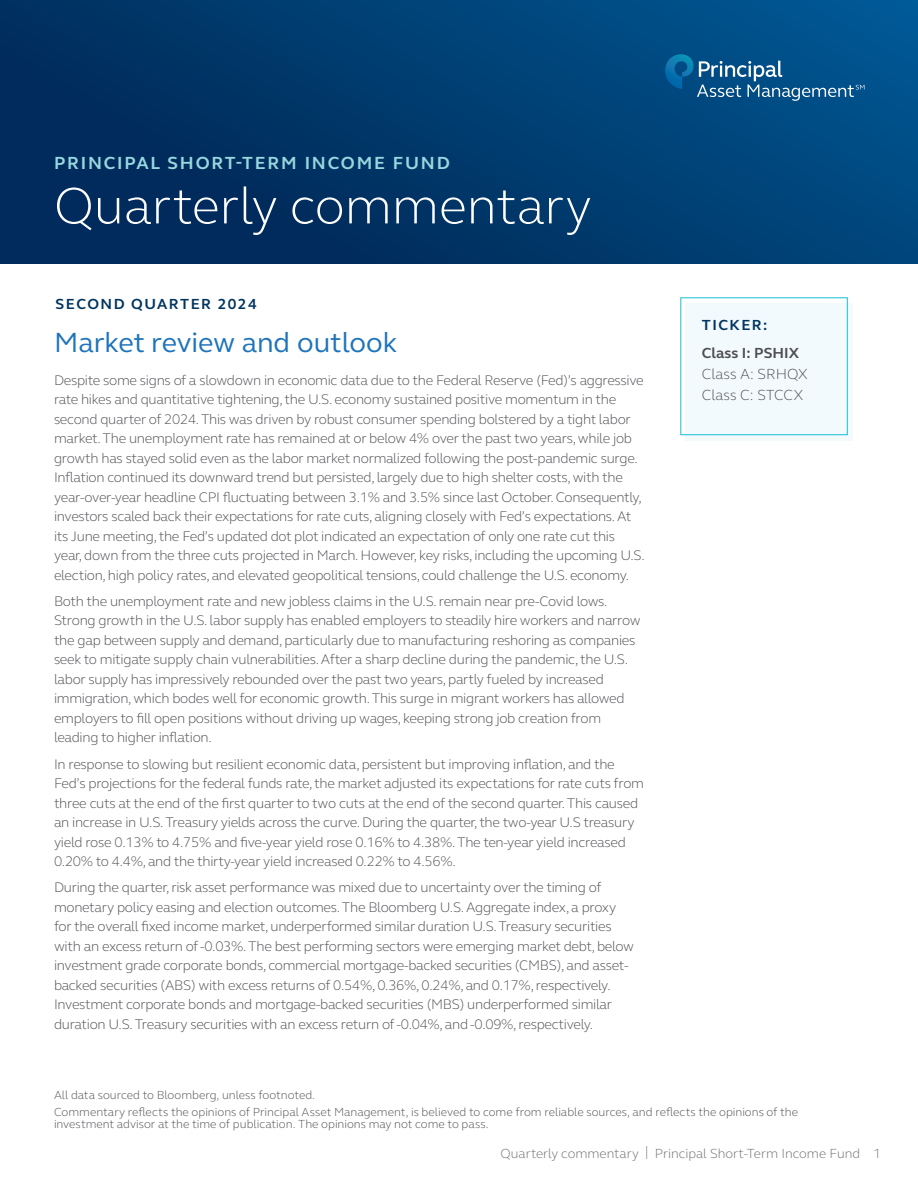
<style>
.page{position:relative;width:918px;height:1188px;background:#fff}
.page>*{position:absolute;margin:0;border:0;box-sizing:border-box;transform-origin:0 0}
.t1{font:300 52.5px "FS Elliot Pro";color:#fff}
.t2{font:28.5px "FS Elliot Pro";color:#1e74bb}
.t3{font:700 18px "FS Elliot Pro";letter-spacing:.1em;color:#98d7de}
.Ticker_Symbols{font:300 15px/21px "FS Elliot Pro";color:#4d4e53}
.t4{font:700 15px "FS Elliot Pro";letter-spacing:.1em;color:#003560}
.t5{font:300 14.25px/19.5px "FS Elliot Pro";letter-spacing:-.02em;color:#4d4e53}
.t6{font:300 13.5px "FS Elliot Pro";color:#6f6c70}
.Disclosure_8pt{font:300 12px/12px "FS Elliot Pro";color:#4d4e53}
.s1{font-weight:700}
</style>
<div class="page">
<div style="left:0;top:0;width:918px;height:264px;background:linear-gradient(to right,#002858,#004f87)"></div>
<div style="left:685px;top:303px;width:168px;height:138px;background:#f3fafe"></div>
<div style="left:680px;top:297px;width:168px;height:138px;border:1px solid #18bdd4"></div>
<svg style="left:665px;top:54px;width:199px;height:47px;background:#1b6396"></svg>
<p class="t3" style="left:54px;top:151px;width:397px">PRINCIPAL SHORT-TERM INCOME FUND</p>
<p class="t1" style="left:54px;top:170px;width:539px">Quarterly commentary</p>
<p class="t4" style="left:56px;top:294px;width:203px">SECOND QUARTER 2024</p>
<p class="t2" style="left:54px;top:323px;width:345px">Market review and outlook</p>
<p class="t5" style="left:54px;top:370px;width:592px">Despite some signs of a slowdown in economic data due to the Federal Reserve (Fed)’s aggressive rate hikes and quantitative tightening, the U.S. economy sustained positive momentum in the second quarter of 2024. This was driven by robust consumer spending bolstered by a tight labor market. The unemployment rate has remained at or below 4% over the past two years, while job growth has stayed solid even as the labor market normalized following the post-pandemic surge.<br>Inflation continued its downward trend but persisted, largely due to high shelter costs, with the year-over-year headline CPI fluctuating between 3.1% and 3.5% since last October. Consequently, investors scaled back their expectations for rate cuts, aligning closely with Fed’s expectations. At its June meeting, the Fed’s updated dot plot indicated an expectation of only one rate cut this year, down from the three cuts projected in March. However, key risks, including the upcoming U.S. election, high policy rates, and elevated geopolitical tensions, could challenge the U.S. economy.</p>
<p class="t5" style="left:54px;top:591px;width:588px">Both the unemployment rate and new jobless claims in the U.S. remain near pre-Covid lows.<br>Strong growth in the U.S. labor supply has enabled employers to steadily hire workers and narrow the gap between supply and demand, particularly due to manufacturing reshoring as companies seek to mitigate supply chain vulnerabilities. After a sharp decline during the pandemic, the U.S. labor supply has impressively rebounded over the past two years, partly fueled by increased immigration, which bodes well for economic growth. This surge in migrant workers has allowed employers to fill open positions without driving up wages, keeping strong job creation from leading to higher inflation.</p>
<p class="t5" style="left:54px;top:754px;width:591px">In response to slowing but resilient economic data, persistent but improving inflation, and the Fed’s projections for the federal funds rate, the market adjusted its expectations for rate cuts from three cuts at the end of the first quarter to two cuts at the end of the second quarter. This caused an increase in U.S. Treasury yields across the curve. During the quarter, the two-year U.S treasury yield rose 0.13% to 4.75% and five-year yield rose 0.16% to 4.38%. The ten-year yield increased 0.20% to 4.4%, and the thirty-year yield increased 0.22% to 4.56%.</p>
<p class="t5" style="left:54px;top:877px;width:582px">During the quarter, risk asset performance was mixed due to uncertainty over the timing of monetary policy easing and election outcomes. The Bloomberg U.S. Aggregate index, a proxy for the overall fixed income market, underperformed similar duration U.S. Treasury securities with an excess return of -0.03%. The best performing sectors were emerging market debt, below investment grade corporate bonds, commercial mortgage-backed securities (CMBS), and asset&shy;backed securities (ABS) with excess returns of 0.54%, 0.36%, 0.24%, and 0.17%, respectively.<br>Investment corporate bonds and mortgage-backed securities (MBS) underperformed similar duration U.S. Treasury securities with an excess return of -0.04%, and -0.09%, respectively.</p>
<p class="t4" style="left:702px;top:315px;width:67px">TICKER:</p>
<p class="Ticker_Symbols" style="left:702px;top:342px;width:108px"><span class="s1">Class I: PSHIX<br></span>Class A: SRHQX<br>Class C: STCCX</p>
<p class="Disclosure_8pt" style="left:54px;top:1088px;width:263px">All data sourced to Bloomberg, unless footnoted.</p>
<p class="Disclosure_8pt" style="left:54px;top:1106px;width:746px">Commentary reflects the opinions of Principal Asset Management, is believed to come from reliable sources, and reflects the opinions of the investment advisor at the time of publication. The opinions may not come to pass.</p>
<p class="t6" style="left:501px;top:1144px;width:382px">Quarterly commentary | Principal Short-Term Income Fund 1</p>
</div>
